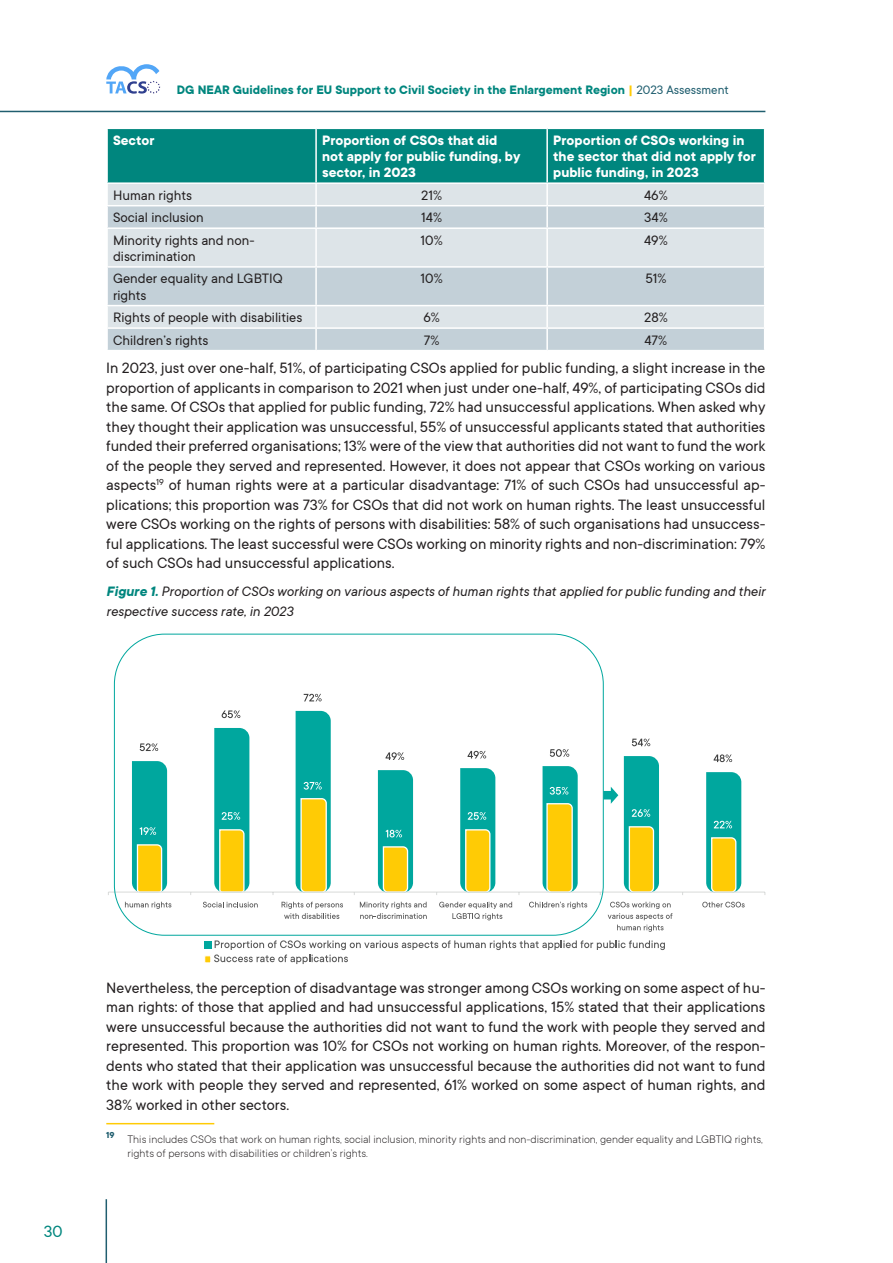
<style>
.page{position:relative;width:893px;height:1263px;background:#fff}
.page>*{position:absolute;margin:0;border:0;box-sizing:border-box;transform-origin:0 0}
.t1{font:18px "TT Commons";color:#00867e}
.t2{font:16.5px/19.5px "TT Commons";color:#231f20;text-align:justify}
.t3{font:15px/16.2px "TT Commons";color:#231f20}
.t4{font:700 15px/16.2px "TT Commons";color:#fff}
.t5{font:italic 15px/19.5px "TT Commons";color:#231f20}
.t6{font:700 13.5px "TT Commons";color:#00867e}
.t7{font:300 12px/13.5px "TT Commons";color:#231f20}
.t8{font:700 9.6px "TT Commons";color:#205e6f}
.s1{color:#ffcb05}
.s2{font-weight:400;color:#205e6f}
.s3{font-weight:700;color:#00867e}
</style>
<div class="page">
<hr style="left:0;top:111px;width:765px;height:1px;background:#205e6f">
<hr style="left:106px;top:1199px;width:1px;height:64px;background:#205e6f">
<svg style="left:106px;top:64px;width:54px;height:30px"></svg>
<svg style="left:108px;top:229px;width:656px;height:121px;background:#d0dae0"></svg>
<svg style="left:107px;top:128px;width:658px;height:99px;background:#63aead"></svg>
<hr style="left:315px;top:229px;width:2px;height:37px;background:#fff">
<hr style="left:546px;top:229px;width:2px;height:37px;background:#fff">
<hr style="left:106px;top:266px;width:210px;height:2px;background:#fff">
<hr style="left:316px;top:266px;width:231px;height:2px;background:#fff">
<hr style="left:315px;top:268px;width:2px;height:37px;background:#fff">
<hr style="left:547px;top:266px;width:218px;height:2px;background:#fff">
<hr style="left:546px;top:268px;width:2px;height:37px;background:#fff">
<hr style="left:106px;top:305px;width:210px;height:1px;background:#fff">
<hr style="left:316px;top:305px;width:231px;height:1px;background:#fff">
<hr style="left:315px;top:306px;width:2px;height:21px;background:#fff">
<hr style="left:547px;top:305px;width:218px;height:1px;background:#fff">
<hr style="left:546px;top:306px;width:2px;height:21px;background:#fff">
<hr style="left:106px;top:327px;width:210px;height:2px;background:#fff">
<hr style="left:316px;top:327px;width:231px;height:2px;background:#fff">
<hr style="left:315px;top:329px;width:2px;height:21px;background:#fff">
<hr style="left:547px;top:327px;width:218px;height:2px;background:#fff">
<hr style="left:546px;top:329px;width:2px;height:21px;background:#fff">
<hr style="left:106px;top:1123px;width:108px;height:1px;background:#ffcb05">
<svg style="left:132px;top:711px;width:609px;height:180px"></svg>
<svg style="left:136px;top:797px;width:601px;height:94px"></svg>
<hr style="left:108px;top:891px;width:657px;height:1px;background:#d8dad9">
<svg style="left:140px;top:743px;width:18px;height:8px"></svg>
<svg style="left:222px;top:710px;width:18px;height:8px"></svg>
<svg style="left:304px;top:694px;width:18px;height:7px"></svg>
<svg style="left:386px;top:752px;width:18px;height:8px"></svg>
<svg style="left:468px;top:751px;width:18px;height:7px"></svg>
<svg style="left:550px;top:749px;width:19px;height:8px"></svg>
<svg style="left:632px;top:739px;width:18px;height:7px"></svg>
<svg style="left:714px;top:754px;width:18px;height:8px"></svg>
<svg style="left:139px;top:827px;width:17px;height:8px"></svg>
<svg style="left:222px;top:812px;width:18px;height:8px"></svg>
<svg style="left:304px;top:782px;width:18px;height:7px"></svg>
<svg style="left:386px;top:830px;width:16px;height:7px"></svg>
<svg style="left:468px;top:812px;width:18px;height:8px"></svg>
<svg style="left:550px;top:787px;width:18px;height:8px"></svg>
<svg style="left:632px;top:809px;width:18px;height:8px"></svg>
<svg style="left:714px;top:821px;width:18px;height:7px"></svg>
<svg style="left:125px;top:902px;width:46px;height:7px"></svg>
<svg style="left:203px;top:902px;width:55px;height:5px"></svg>
<svg style="left:282px;top:902px;width:61px;height:17px"></svg>
<svg style="left:360px;top:902px;width:67px;height:17px"></svg>
<svg style="left:439px;top:902px;width:73px;height:18px"></svg>
<svg style="left:529px;top:902px;width:58px;height:7px"></svg>
<svg style="left:608px;top:902px;width:64px;height:30px"></svg>
<svg style="left:702px;top:902px;width:43px;height:5px"></svg>
<div style="left:204px;top:942px;width:7px;height:7px;background:#00a79e"></div>
<div style="left:204px;top:955px;width:7px;height:8px;background:#ffcb05;border:1px solid #fff"></div>
<svg style="left:214px;top:940px;width:451px;height:24px"></svg>
<svg style="left:603px;top:787px;width:15px;height:17px"></svg>
<p class="t6" style="left:177px;top:82px;width:553px">DG NEAR Guidelines for EU Support to Civil Society in the Enlargement Region <span class="s1">|</span> <span class="s2">2023 Assessment</span></p>
<p class="t4" style="left:113px;top:132px;width:43px">Sector</p>
<p class="t4" style="left:322px;top:132px;width:200px">Proportion of CSOs that did not apply for public funding, by sector, in 2023</p>
<p class="t4" style="left:553px;top:132px;width:204px">Proportion of CSOs working in the sector that did not apply for public funding, in 2023</p>
<p class="t3" style="left:113px;top:187px;width:80px">Human rights</p>
<p class="t3" style="left:421px;top:187px;width:22px">21%</p>
<p class="t3" style="left:644px;top:187px;width:25px">46%</p>
<p class="t3" style="left:113px;top:210px;width:92px">Social inclusion</p>
<p class="t3" style="left:421px;top:210px;width:22px">14%</p>
<p class="t3" style="left:644px;top:210px;width:25px">34%</p>
<p class="t3" style="left:113px;top:232px;width:143px">Minority rights and non&shy;discrimination</p>
<p class="t3" style="left:421px;top:232px;width:24px">10%</p>
<p class="t3" style="left:644px;top:232px;width:25px">49%</p>
<p class="t3" style="left:113px;top:271px;width:171px">Gender equality and LGBTIQ rights</p>
<p class="t3" style="left:421px;top:271px;width:24px">10%</p>
<p class="t3" style="left:645px;top:271px;width:23px">51%</p>
<p class="t3" style="left:113px;top:309px;width:191px">Rights of people with disabilities</p>
<p class="t3" style="left:423px;top:309px;width:18px">6%</p>
<p class="t3" style="left:644px;top:309px;width:25px">28%</p>
<p class="t3" style="left:113px;top:332px;width:97px">Children’s rights</p>
<p class="t3" style="left:424px;top:332px;width:17px">7%</p>
<p class="t3" style="left:645px;top:332px;width:24px">47%</p>
<p class="t2" style="left:106px;top:359px;width:661px">In 2023, just over one-half, 51%, of participating CSOs applied for public funding, a slight increase in the proportion of applicants in comparison to 2021 when just under one-half, 49%, of participating CSOs did the same. Of CSOs that applied for public funding, 72% had unsuccessful applications. When asked why they thought their application was unsuccessful, 55% of unsuccessful applicants stated that authorities funded their preferred organisations; 13% were of the view that authorities did not want to fund the work of the people they served and represented. However, it does not appear that CSOs working on various aspects<sup>19</sup> of human rights were at a particular disadvantage: 71% of such CSOs had unsuccessful ap&shy;plications; this proportion was 73% for CSOs that did not work on human rights. The least unsuccessful were CSOs working on the rights of persons with disabilities: 58% of such organisations had unsuccess&shy;ful applications. The least successful were CSOs working on minority rights and non-discrimination: 79% of such CSOs had unsuccessful applications.</p>
<p class="t5" style="left:106px;top:582px;width:660px"><span class="s3">Figure 1.</span> Proportion of CSOs working on various aspects of human rights that applied for public funding and their respective success rate, in 2023</p>
<p class="t1" style="left:44px;top:1222px;width:20px">30</p>
<p class="t2" style="left:106px;top:978px;width:661px">Nevertheless, the perception of disadvantage was stronger among CSOs working on some aspect of hu&shy;man rights: of those that applied and had unsuccessful applications, 15% stated that their applications were unsuccessful because the authorities did not want to fund the work with people they served and represented. This proportion was 10% for CSOs not working on human rights. Moreover, of the respon&shy;dents who stated that their application was unsuccessful because the authorities did not want to fund the work with people they served and represented, 61% worked on some aspect of human rights, and 38% worked in other sectors.</p>
<p class="t8" style="left:106px;top:1129px;width:10px">19</p>
<p class="t7" style="left:128px;top:1133px;width:637px">This includes CSOs that work on human rights, social inclusion, minority rights and non-discrimination, gender equality and LGBTIQ rights, rights of persons with disabilities or children’s rights.</p>
</div>
